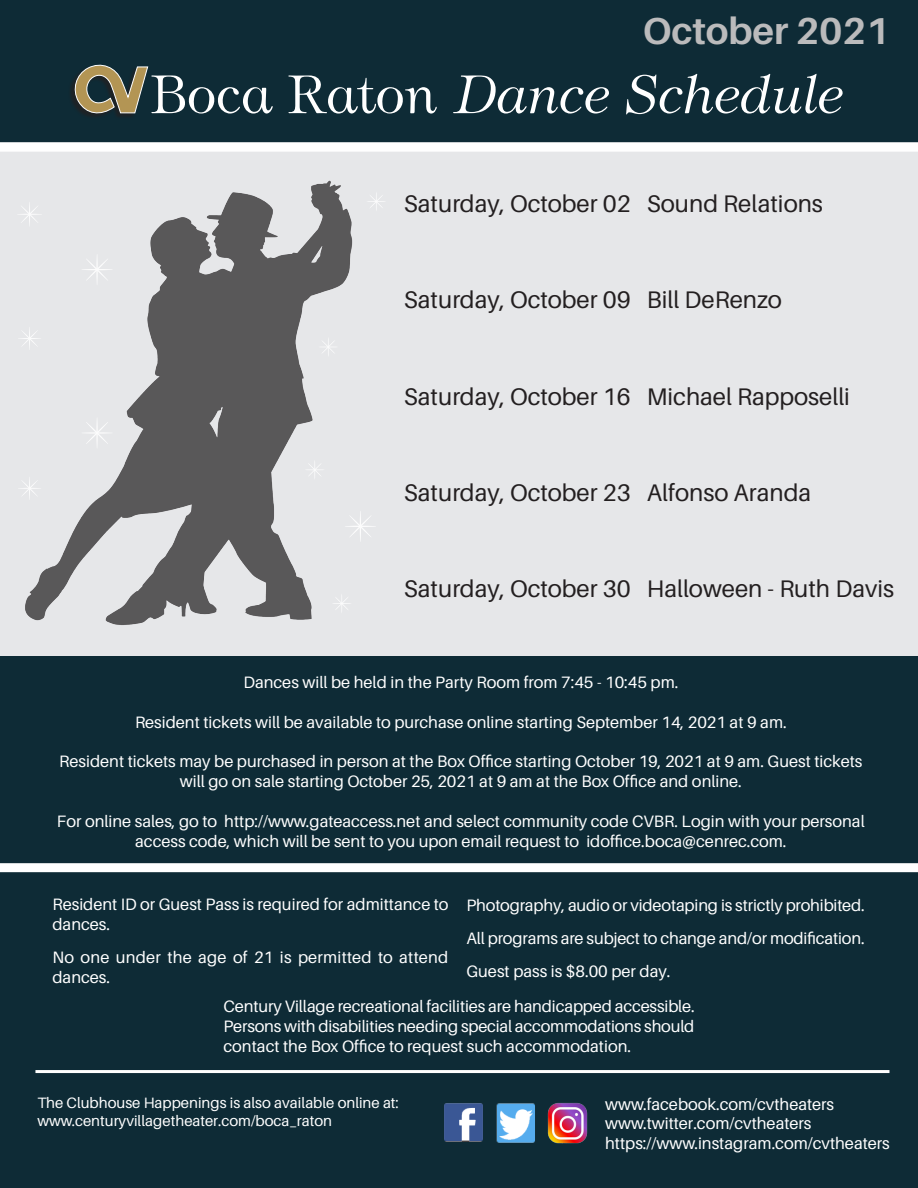
<style>
.page{position:relative;width:918px;height:1188px;background:#fff}
.page>*{position:absolute;margin:0;border:0;box-sizing:border-box;transform-origin:0 0}
.SECTION_TITLE_LARGE{font:italic 300 52.5px "Tiffany Std";color:#fff}
.Paragraph_Style_2{font:700 37.5px "Aileron";color:#bbbbbc}
.Paragraph_Style_2-2{font:24px "Aileron";color:#231f20}
.t1{font:16.5px/19.8px "Aileron";color:#fff}
.t2{font:15px/18px "Aileron";color:#fff}
</style>
<div class="page">
<div style="left:0;top:0;width:918px;height:1147px;background:#e6e7e9"></div>
<div style="left:0;top:0;width:918px;height:142px;background:#0e2b36"></div>
<div style="left:0;top:657px;width:918px;height:531px;background:#0e2b36"></div>
<hr style="left:35px;top:1070px;width:854px;height:3px;background:#fff">
<div style="left:0;top:143px;width:918px;height:9px;background:#fff"></div>
<div style="left:0;top:863px;width:918px;height:9px;background:#fff"></div>
<svg style="left:71px;top:64px;width:77px;height:53px"></svg>
<div style="left:445px;top:1106px;width:36px;height:36px;border:1px solid #231f20"></div>
<img style="left:444px;top:1103px;width:39px;height:38px">
<img style="left:496px;top:1103px;width:39px;height:40px">
<img style="left:548px;top:1103px;width:40px;height:41px">
<img style="left:25px;top:180px;width:328px;height:445px">
<svg style="left:19px;top:202px;width:23px;height:25px"></svg>
<hr style="left:81px;top:269px;width:32px;height:1px;background:#fff;border-radius:50%">
<hr style="left:96px;top:254px;width:2px;height:32px;background:#fff;border-radius:50%">
<svg style="left:86px;top:258px;width:23px;height:23px"></svg>
<hr style="left:81px;top:432px;width:32px;height:2px;background:#fff;border-radius:50%">
<hr style="left:96px;top:417px;width:2px;height:32px;background:#fff;border-radius:50%">
<svg style="left:86px;top:421px;width:23px;height:23px"></svg>
<hr style="left:345px;top:526px;width:31px;height:1px;background:#fff;border-radius:50%">
<hr style="left:360px;top:510px;width:1px;height:32px;background:#fff;border-radius:50%">
<svg style="left:349px;top:515px;width:22px;height:23px"></svg>
<svg style="left:20px;top:327px;width:22px;height:23px"></svg>
<svg style="left:20px;top:476px;width:22px;height:24px"></svg>
<svg style="left:368px;top:193px;width:17px;height:17px"></svg>
<svg style="left:305px;top:460px;width:20px;height:20px"></svg>
<svg style="left:318px;top:337px;width:20px;height:20px"></svg>
<svg style="left:332px;top:593px;width:20px;height:21px"></svg>
<p class="Paragraph_Style_2" style="left:643px;top:10px;width:248px">October 2021</p>
<p class="SECTION_TITLE_LARGE" style="left:153px;top:62px;width:692px">Boca Raton Dance Schedule</p>
<p class="Paragraph_Style_2-2" style="left:404px;top:191px;width:421px">Saturday, October 02 Sound Relations</p>
<p class="Paragraph_Style_2-2" style="left:404px;top:287px;width:380px">Saturday, October 09 Bill DeRenzo</p>
<p class="Paragraph_Style_2-2" style="left:404px;top:383px;width:448px">Saturday, October 16 Michael Rapposelli</p>
<p class="Paragraph_Style_2-2" style="left:404px;top:480px;width:409px">Saturday, October 23 Alfonso Aranda</p>
<p class="Paragraph_Style_2-2" style="left:404px;top:576px;width:492px">Saturday, October 30 Halloween - Ruth Davis</p>
<p class="t1" style="left:243px;top:673px;width:437px">Dances will be held in the Party Room from 7:45 - 10:45 pm.</p>
<p class="t1" style="left:135px;top:712px;width:653px">Resident tickets will be available to purchase online starting September 14, 2021 at 9 am.</p>
<p class="t1" style="left:59px;top:752px;width:805px;text-align:center">Resident tickets may be purchased in person at the Box Office starting October 19, 2021 at 9 am. Guest tickets will go on sale starting October 25, 2021 at 9 am at the Box Office and online.</p>
<p class="t1" style="left:57px;top:811px;width:809px;text-align:center">For online sales, go to http://www.gateaccess.net and select community code CVBR. Login with your personal access code, which will be sent to you upon email request to idoffice.boca@cenrec.com.</p>
<p class="t1" style="left:52px;top:895px;width:397px">Resident ID or Guest Pass is required for admittance to dances.</p>
<p class="t1" style="left:52px;top:948px;width:397px">No one under the age of 21 is permitted to attend dances.</p>
<p class="t1" style="left:466px;top:895px;width:400px">Photography, audio or videotaping is strictly prohibited.</p>
<p class="t1" style="left:466px;top:929px;width:400px">All programs are subject to change and/or modification.</p>
<p class="t1" style="left:466px;top:962px;width:206px">Guest pass is $8.00 per day.</p>
<p class="t1" style="left:224px;top:997px;width:473px;text-align:justify">Century Village recreational facilities are handicapped accessible.<br>Persons with disabilities needing special accommodations should contact the Box Office to request such accommodation.</p>
<p class="t2" style="left:37px;top:1094px;width:363px">The Clubhouse Happenings is also available online at: www.centuryvillagetheater.com/boca_raton</p>
<p class="t1" style="left:605px;top:1094px;width:231px">www.facebook.com/cvtheaters</p>
<p class="t1" style="left:605px;top:1114px;width:208px">www.twitter.com/cvtheaters</p>
<p class="t1" style="left:605px;top:1134px;width:286px">https://www.instagram.com/cvtheaters</p>
</div>
